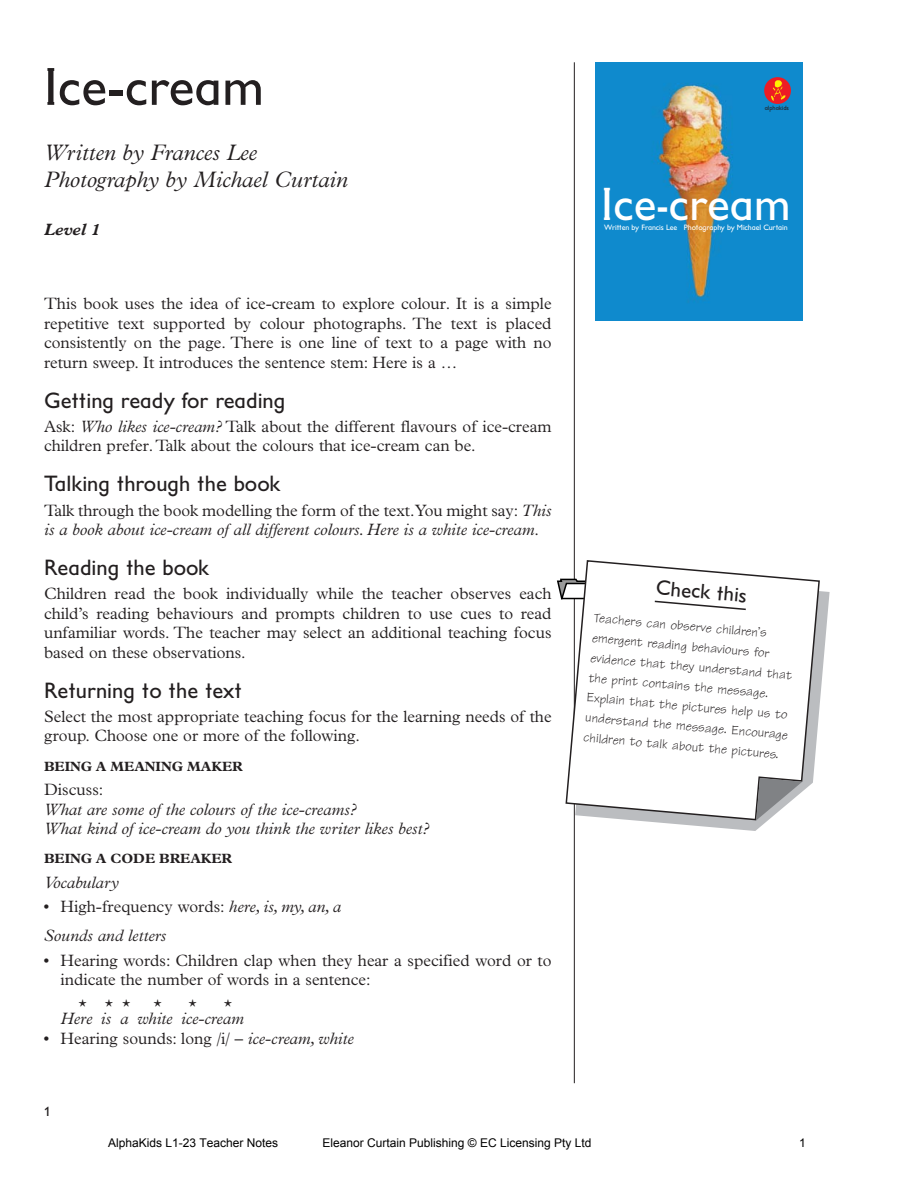
<style>
.page{position:relative;width:914px;height:1190px;background:#fff}
.page>*{position:absolute;margin:0;border:0;box-sizing:border-box;transform-origin:0 0}
.t1{font:54px "El Sans Schlbk";color:#231f20}
.t2{font:47.25px "El Sans Schlbk";color:#fff}
.t3{font:22.5px "El Sans Schlbk";color:#231f20}
.t4{font:italic 300 22.5px/27px "Plantin";color:#231f20}
.t5{font:21px "El Sans Schlbk";color:#231f20}
.t6{font:300 16.5px/19.5px "Plantin";color:#231f20}
.t7{font:italic 300 16.5px/19.5px "Plantin";color:#231f20}
.t8{font:italic 700 16.5px "Plantin";color:#231f20}
.t9{font:13.5px/20px "Technical";color:#231f20}
.t10{font:700 13.5px "Plantin";color:#231f20}
.t11{font:13.5px "El Sans Schlbk";color:#231f20}
.t12{font:12px "Arial";color:#000}
.t13{font:7.8px "El Sans Schlbk";letter-spacing:-.015em;color:#fff}
.t14{font:6.3px "El Sans Schlbk";color:#231f20}
.s1{font-style:italic}
.s2{font-style:normal}
</style>
<div class="page">
<img style="left:595px;top:62px;width:207px;height:259px">
<svg style="left:764px;top:77px;width:27px;height:27px"></svg>
<img style="left:768px;top:78px;width:18px;height:24px">
<hr style="left:574px;top:62px;width:1px;height:1021px;background:#231f20">
<svg style="left:557px;top:578px;width:8px;height:22px"></svg>
<svg style="left:631px;top:580px;width:198px;height:251px"></svg>
<svg style="left:565px;top:560px;width:254px;height:260px"></svg>
<svg style="left:653px;top:600px;width:94px;height:11px"></svg>
<svg style="left:756px;top:778px;width:46px;height:42px"></svg>
<h1 class="t1" style="left:44px;top:66px;width:221px">Ice-cream</h1>
<h3 class="t4" style="left:44px;top:140px;width:305px">Written by Frances Lee<br>Photography by Michael Curtain</h3>
<p class="t8" style="left:44px;top:224px;width:57px">Level 1</p>
<p class="t6" style="left:44px;top:295px;width:509px;text-align:justify">This book uses the idea of ice-cream to explore colour. It is a simple repetitive text supported by colour photographs. The text is placed consistently on the page. There is one line of text to a page with no return sweep. It introduces the sentence stem: Here is a …</p>
<h3 class="t3" style="left:44px;top:391px;width:243px">Getting ready for reading</h3>
<p class="t6" style="left:44px;top:418px;width:509px">Ask: <span class="s1">Who likes ice-cream?</span> Talk about the different flavours of ice-cream children prefer. Talk about the colours that ice-cream can be.</p>
<h3 class="t3" style="left:44px;top:475px;width:238px">Talking through the book</h3>
<p class="t7" style="left:44px;top:501px;width:509px"><span class="s2">Talk through the book modelling the form of the text.You might say:</span> This is a book about ice-cream of all different colours. Here is a white ice-cream<span class="s2">.</span></p>
<h3 class="t3" style="left:44px;top:559px;width:166px">Reading the book</h3>
<p class="t6" style="left:44px;top:585px;width:509px;text-align:justify">Children read the book individually while the teacher observes each child’s reading behaviours and prompts children to use cues to read unfamiliar words. The teacher may select an additional teaching focus based on these observations.</p>
<h3 class="t3" style="left:44px;top:681px;width:199px">Returning to the text</h3>
<p class="t6" style="left:44px;top:708px;width:509px">Select the most appropriate teaching focus for the learning needs of the group. Choose one or more of the following.</p>
<p class="t10" style="left:44px;top:761px;width:200px">BEING A MEANING MAKER</p>
<p class="t6" style="left:44px;top:781px;width:61px">Discuss:</p>
<p class="t7" style="left:44px;top:800px;width:387px">What are some of the colours of the ice-creams?<br>What kind of ice-cream do you think the writer likes best?</p>
<p class="t10" style="left:44px;top:854px;width:189px">BEING A CODE BREAKER</p>
<p class="t7" style="left:44px;top:873px;width:76px">Vocabulary</p>
<p class="t7" style="left:44px;top:893px;width:299px;line-height:29.2px"><span class="s2">• High-frequency words:</span> here, is, my, an, a<br>Sounds and letters</p>
<p class="t6" style="left:61px;top:951px;width:492px;text-indent:-16px">• Hearing words: Children clap when they hear a specified word or to indicate the number of words in a sentence:</p>
<p class="t6" style="left:78px;top:996px;width:54px">* **</p>
<p class="t6" style="left:153px;top:996px;width:45px">* *</p>
<p class="t6" style="left:224px;top:996px;width:10px">*</p>
<p class="t7" style="left:61px;top:1010px;width:185px">Here is a white ice-cream</p>
<p class="t6" style="left:44px;top:1029px;width:311px">• Hearing sounds: long /i/ – <span class="s1">ice-cream, white</span></p>
<p class="t11" style="left:44px;top:1103px;width:8px">1</p>
<p class="t14" style="left:764px;top:106px;width:26px">alphakids</p>
<h2 class="t2" style="left:601px;top:186px;width:191px">Ice-cream</h2>
<p class="t13" style="left:604px;top:224px;width:185px">Written by Francis Lee Photography by Michael Curtain</p>
<p class="t5" style="left:656px;top:579px;width:93px;rotate:5deg">Check this</p>
<p class="t9" style="left:594px;top:609px;width:205px;rotate:5deg">Teachers can observe children’s emergent reading behaviours for evidence that they understand that the print contains the message.<br>Explain that the pictures help us to understand the message. Encourage children to talk about the pictures.</p>
<p class="t12" style="left:108px;top:1134px;width:172px">AlphaKids L1-23 Teacher Notes</p>
<p class="t12" style="left:322px;top:1134px;width:270px">Eleanor Curtain Publishing © EC Licensing Pty Ltd</p>
<p class="t12" style="left:799px;top:1134px;width:8px">1</p>
</div>
